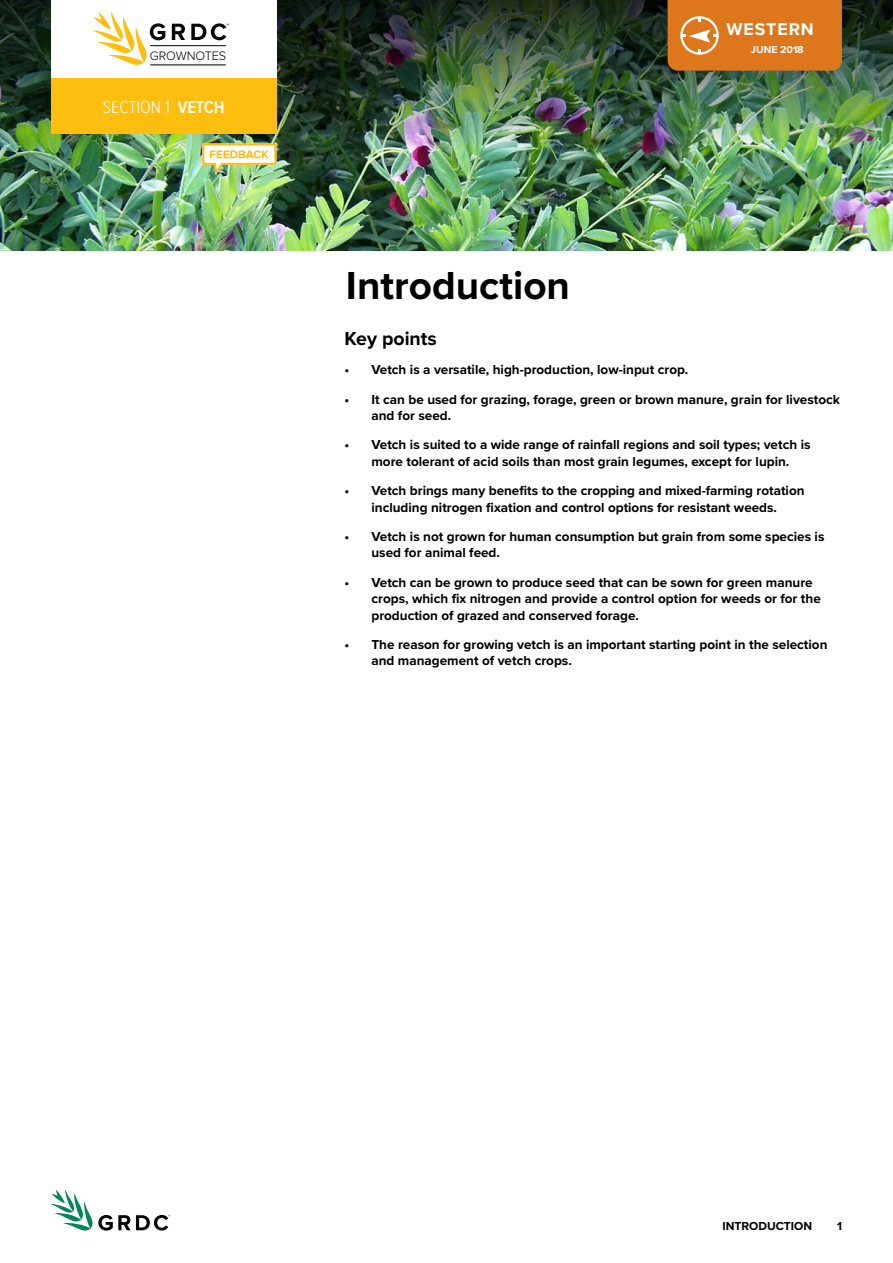
<style>
.page{position:relative;width:893px;height:1263px;background:#fff}
.page>*{position:absolute;margin:0;border:0;box-sizing:border-box;transform-origin:0 0}
.t1{font:700 40.5px "Proxima Nova";color:#000}
.t2{font:700 19.5px "Proxima Nova";color:#000}
.t3{font:300 18px "Proxima Nova Cond";color:#fff}
.t4{font:700 17.7px "Proxima Nova";letter-spacing:.05em;color:#fff}
.t5{font:700 13.5px/16.5px "Proxima Nova";color:#000}
.t6{font:300 12.75px "Proxima Nova";letter-spacing:-.01em;color:#000}
.t7{font:700 12px "Proxima Nova";color:#000}
.t8{font:700 10.5px "Proxima Nova";color:#fff}
.s1{font-weight:600}
</style>
<div class="page">
<img style="left:0;top:198px;width:893px;height:53px">
<img style="left:0;top:0;width:893px;height:198px">
<svg style="left:51px;top:1190px;width:119px;height:41px"></svg>
<div style="left:51px;top:0;width:225px;height:81px;background:#fff"></div>
<div style="left:51px;top:78px;width:225px;height:55px;background:#febe10"></div>
<hr style="left:150px;top:45px;width:76px;height:1px;background:#000">
<hr style="left:150px;top:65px;width:76px;height:1px;background:#000">
<svg style="left:93px;top:12px;width:72px;height:53px"></svg>
<svg style="left:172px;top:24px;width:13px;height:16px"></svg>
<svg style="left:191px;top:23px;width:38px;height:17px"></svg>
<div style="left:668px;top:0;width:174px;height:71px;background:#de761c"></div>
<svg style="left:202px;top:143px;width:74px;height:32px"></svg>
<p class="t6" style="left:150px;top:48px;width:78px">GROWNOTES</p>
<h3 class="t3" style="left:103px;top:94px;width:123px">SECTION 1 <span class="s1">VETCH</span></h3>
<h3 class="t4" style="left:726px;top:19px;width:89px">WESTERN</h3>
<p class="t8" style="left:751px;top:41px;width:54px">June 2018</p>
<h1 class="t1" style="left:344px;top:255px;width:227px">I ntroduction</h1>
<h2 class="t2" style="left:344px;top:324px;width:94px">Key points</h2>
<p class="t5" style="left:344px;top:361px;width:345px">• Vetch is a versatile, high-production, low-input crop.</p>
<p class="t5" style="left:371px;top:390px;width:470px;text-indent:-27px">• It can be used for grazing, forage, green or brown manure, grain for livestock and for seed.</p>
<p class="t5" style="left:344px;top:436px;width:468px;text-align:center">• Vetch is suited to a wide range of rainfall regions and soil types; vetch is more tolerant of acid soils than most grain legumes, except for lupin.</p>
<p class="t5" style="left:344px;top:482px;width:462px;text-align:center">• Vetch brings many benefits to the cropping and mixed-farming rotation including nitrogen fixation and control options for resistant weeds.</p>
<p class="t5" style="left:371px;top:528px;width:455px;text-indent:-27px">• Vetch is not grown for human consumption but grain from some species is used for animal feed.</p>
<p class="t5" style="left:371px;top:573px;width:451px;text-indent:-27px">• Vetch can be grown to produce seed that can be sown for green manure crops, which fix nitrogen and provide a control option for weeds or for the production of grazed and conserved forage.</p>
<p class="t5" style="left:371px;top:636px;width:458px;text-indent:-27px">• The reason for growing vetch is an important starting point in the selection and management of vetch crops.</p>
<p class="t7" style="left:722px;top:1217px;width:91px">introduction</p>
<p class="t7" style="left:837px;top:1217px;width:6px">1</p>
</div>
